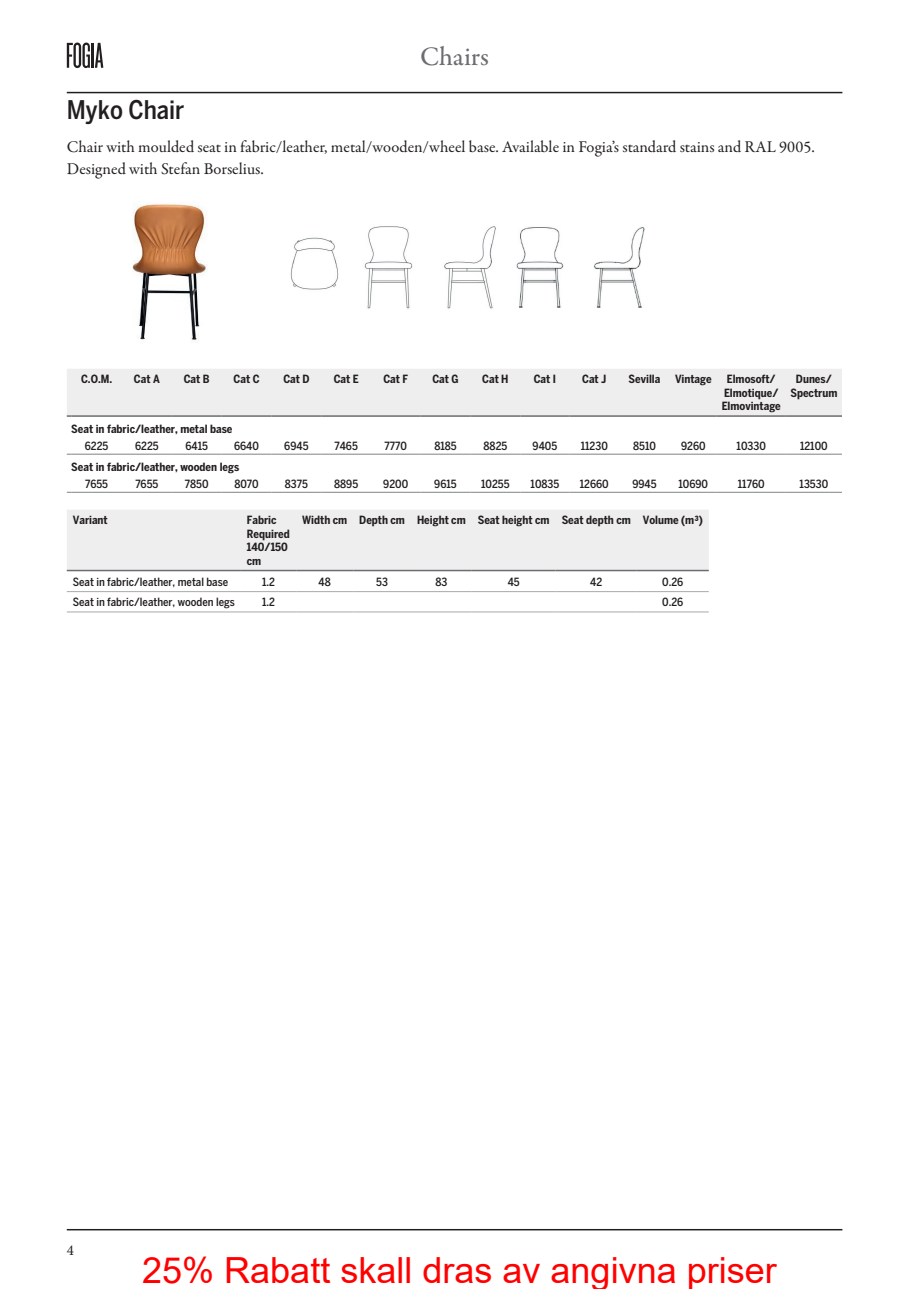
<style>
.page{position:relative;width:919px;height:1289px;background:#fff}
.page>*{position:absolute;margin:0;border:0;box-sizing:border-box;transform-origin:0 0}
.t1{font:36px "Arial";color:#f00}
.t2{font:500 27px "Garamond Premr Pro";letter-spacing:-.005em;color:#6c6d70}
.t3{font:500 condensed 25.5px "Benton Sans";color:#231f20}
.t4{font:16.5px/21.6px "Garamond Premr Pro";color:#231f20}
.t5{font:15px "Minion Pro";color:#231f20}
.t6{font:700 condensed 11.25px/13.5px "Benton Sans";color:#231f20;text-align:center}
.t7{font:500 condensed 11.25px "Benton Sans";color:#231f20}
</style>
<div class="page">
<hr style="left:67px;top:1228px;width:775px;height:2px;background:#231f20">
<svg style="left:67px;top:43px;width:36px;height:25px"></svg>
<hr style="left:67px;top:92px;width:775px;height:1px;background:#231f20">
<img style="left:132px;top:204px;width:75px;height:137px">
<img style="left:290px;top:226px;width:355px;height:83px">
<div style="left:67px;top:369px;width:774px;height:48px;background:#eeeeef"></div>
<hr style="left:71px;top:415px;width:51px;height:2px;background:#6c6d70">
<hr style="left:122px;top:415px;width:50px;height:2px;background:#6c6d70">
<hr style="left:172px;top:415px;width:49px;height:2px;background:#6c6d70">
<hr style="left:221px;top:415px;width:50px;height:2px;background:#6c6d70">
<hr style="left:271px;top:415px;width:50px;height:2px;background:#6c6d70">
<hr style="left:321px;top:415px;width:50px;height:2px;background:#6c6d70">
<hr style="left:371px;top:415px;width:49px;height:2px;background:#6c6d70">
<hr style="left:420px;top:415px;width:50px;height:2px;background:#6c6d70">
<hr style="left:470px;top:415px;width:50px;height:2px;background:#6c6d70">
<hr style="left:520px;top:415px;width:49px;height:2px;background:#6c6d70">
<hr style="left:569px;top:415px;width:50px;height:2px;background:#6c6d70">
<hr style="left:619px;top:415px;width:51px;height:2px;background:#6c6d70">
<hr style="left:670px;top:415px;width:46px;height:2px;background:#6c6d70">
<hr style="left:716px;top:415px;width:69px;height:2px;background:#6c6d70">
<hr style="left:785px;top:415px;width:56px;height:2px;background:#6c6d70">
<hr style="left:71px;top:454px;width:51px;height:1px;background:#808285">
<hr style="left:122px;top:454px;width:50px;height:1px;background:#808285">
<hr style="left:172px;top:454px;width:49px;height:1px;background:#808285">
<hr style="left:221px;top:454px;width:50px;height:1px;background:#808285">
<hr style="left:271px;top:454px;width:50px;height:1px;background:#808285">
<hr style="left:321px;top:454px;width:50px;height:1px;background:#808285">
<hr style="left:371px;top:454px;width:49px;height:1px;background:#808285">
<hr style="left:420px;top:454px;width:50px;height:1px;background:#808285">
<hr style="left:470px;top:454px;width:50px;height:1px;background:#808285">
<hr style="left:520px;top:454px;width:49px;height:1px;background:#808285">
<hr style="left:569px;top:454px;width:50px;height:1px;background:#808285">
<hr style="left:619px;top:454px;width:51px;height:1px;background:#808285">
<hr style="left:670px;top:454px;width:46px;height:1px;background:#808285">
<hr style="left:716px;top:454px;width:69px;height:1px;background:#808285">
<hr style="left:785px;top:454px;width:56px;height:1px;background:#808285">
<hr style="left:71px;top:492px;width:51px;height:1px;background:#808285">
<hr style="left:122px;top:492px;width:50px;height:1px;background:#808285">
<hr style="left:172px;top:492px;width:49px;height:1px;background:#808285">
<hr style="left:221px;top:492px;width:50px;height:1px;background:#808285">
<hr style="left:271px;top:492px;width:50px;height:1px;background:#808285">
<hr style="left:321px;top:492px;width:50px;height:1px;background:#808285">
<hr style="left:371px;top:492px;width:49px;height:1px;background:#808285">
<hr style="left:420px;top:492px;width:50px;height:1px;background:#808285">
<hr style="left:470px;top:492px;width:50px;height:1px;background:#808285">
<hr style="left:520px;top:492px;width:49px;height:1px;background:#808285">
<hr style="left:569px;top:492px;width:50px;height:1px;background:#808285">
<hr style="left:619px;top:492px;width:51px;height:1px;background:#808285">
<hr style="left:670px;top:492px;width:46px;height:1px;background:#808285">
<hr style="left:716px;top:492px;width:69px;height:1px;background:#808285">
<hr style="left:785px;top:492px;width:56px;height:1px;background:#808285">
<div style="left:67px;top:510px;width:641px;height:59px;background:#eeeeef"></div>
<hr style="left:67px;top:569px;width:174px;height:2px;background:#6c6d70">
<hr style="left:241px;top:569px;width:55px;height:2px;background:#6c6d70">
<hr style="left:296px;top:569px;width:57px;height:2px;background:#6c6d70">
<hr style="left:353px;top:569px;width:58px;height:2px;background:#6c6d70">
<hr style="left:411px;top:569px;width:60px;height:2px;background:#6c6d70">
<hr style="left:471px;top:569px;width:84px;height:2px;background:#6c6d70">
<hr style="left:555px;top:569px;width:81px;height:2px;background:#6c6d70">
<hr style="left:636px;top:569px;width:72px;height:2px;background:#6c6d70">
<hr style="left:67px;top:591px;width:174px;height:1px;background:#a8a9ad">
<hr style="left:241px;top:591px;width:55px;height:1px;background:#a8a9ad">
<hr style="left:296px;top:591px;width:57px;height:1px;background:#a8a9ad">
<hr style="left:353px;top:591px;width:58px;height:1px;background:#a8a9ad">
<hr style="left:411px;top:591px;width:60px;height:1px;background:#a8a9ad">
<hr style="left:471px;top:591px;width:84px;height:1px;background:#a8a9ad">
<hr style="left:555px;top:591px;width:81px;height:1px;background:#a8a9ad">
<hr style="left:636px;top:591px;width:72px;height:1px;background:#a8a9ad">
<hr style="left:67px;top:611px;width:174px;height:1px;background:#a8a9ad">
<hr style="left:241px;top:611px;width:55px;height:1px;background:#a8a9ad">
<hr style="left:296px;top:611px;width:57px;height:1px;background:#a8a9ad">
<hr style="left:353px;top:611px;width:58px;height:1px;background:#a8a9ad">
<hr style="left:411px;top:611px;width:60px;height:1px;background:#a8a9ad">
<hr style="left:471px;top:611px;width:84px;height:1px;background:#a8a9ad">
<hr style="left:555px;top:611px;width:81px;height:1px;background:#a8a9ad">
<hr style="left:636px;top:611px;width:72px;height:1px;background:#a8a9ad">
<h2 class="t2" style="left:420px;top:40px;width:70px">Chairs</h2>
<h3 class="t3" style="left:67px;top:95px;width:119px">Myko Chair</h3>
<h3 class="t4" style="left:67px;top:136px;width:749px">Chair with moulded seat in fabric/leather, metal/wooden/wheel base. Available in Fogia’s standard stains and RAL 9005.<br>Designed with Stefan Borselius.</h3>
<p class="t6" style="left:81px;top:372px;width:33px">C.O.M.</p>
<p class="t6" style="left:134px;top:372px;width:27px">Cat A</p>
<p class="t6" style="left:184px;top:372px;width:27px">Cat B</p>
<p class="t6" style="left:233px;top:372px;width:27px">Cat C</p>
<p class="t6" style="left:283px;top:372px;width:28px">Cat D</p>
<p class="t6" style="left:333px;top:372px;width:26px">Cat E</p>
<p class="t6" style="left:383px;top:372px;width:26px">Cat F</p>
<p class="t6" style="left:432px;top:372px;width:28px">Cat G</p>
<p class="t6" style="left:482px;top:372px;width:28px">Cat H</p>
<p class="t6" style="left:534px;top:372px;width:24px">Cat I</p>
<p class="t6" style="left:582px;top:372px;width:26px">Cat J</p>
<p class="t6" style="left:628px;top:372px;width:33px">Sevilla</p>
<p class="t6" style="left:675px;top:372px;width:38px">Vintage</p>
<p class="t6" style="left:721px;top:372px;width:61px">Elmosoft/<br>Elmotique/<br>Elmovintage</p>
<p class="t6" style="left:790px;top:372px;width:48px">Dunes/<br>Spectrum</p>
<p class="t6" style="left:71px;top:422px;width:163px">Seat in fabric/leather, metal base</p>
<p class="t7" style="left:85px;top:439px;width:25px">6225</p>
<p class="t7" style="left:135px;top:439px;width:25px">6225</p>
<p class="t7" style="left:185px;top:439px;width:24px">6415</p>
<p class="t7" style="left:234px;top:439px;width:26px">6640</p>
<p class="t7" style="left:284px;top:439px;width:26px">6945</p>
<p class="t7" style="left:334px;top:439px;width:25px">7465</p>
<p class="t7" style="left:384px;top:439px;width:24px">7770</p>
<p class="t7" style="left:434px;top:439px;width:24px">8185</p>
<p class="t7" style="left:483px;top:439px;width:25px">8825</p>
<p class="t7" style="left:532px;top:439px;width:26px">9405</p>
<p class="t7" style="left:580px;top:439px;width:29px">11230</p>
<p class="t7" style="left:633px;top:439px;width:24px">8510</p>
<p class="t7" style="left:681px;top:439px;width:26px">9260</p>
<p class="t7" style="left:736px;top:439px;width:31px">10330</p>
<p class="t7" style="left:800px;top:439px;width:29px">12100</p>
<p class="t6" style="left:71px;top:460px;width:169px">Seat in fabric/leather, wooden legs</p>
<p class="t7" style="left:85px;top:477px;width:25px">7655</p>
<p class="t7" style="left:135px;top:477px;width:25px">7655</p>
<p class="t7" style="left:185px;top:477px;width:25px">7850</p>
<p class="t7" style="left:234px;top:477px;width:26px">8070</p>
<p class="t7" style="left:285px;top:477px;width:25px">8375</p>
<p class="t7" style="left:334px;top:477px;width:26px">8895</p>
<p class="t7" style="left:383px;top:477px;width:26px">9200</p>
<p class="t7" style="left:434px;top:477px;width:24px">9615</p>
<p class="t7" style="left:481px;top:477px;width:30px">10255</p>
<p class="t7" style="left:530px;top:477px;width:30px">10835</p>
<p class="t7" style="left:579px;top:477px;width:30px">12660</p>
<p class="t7" style="left:632px;top:477px;width:26px">9945</p>
<p class="t7" style="left:678px;top:477px;width:31px">10690</p>
<p class="t7" style="left:737px;top:477px;width:28px">11760</p>
<p class="t7" style="left:799px;top:477px;width:30px">13530</p>
<p class="t6" style="left:73px;top:513px;width:36px">Variant</p>
<p class="t6" style="left:247px;top:513px;width:44px;text-align:left">Fabric<br>Required<br>140/150 cm</p>
<p class="t6" style="left:302px;top:513px;width:402px">Width cm Depth cm Height cm Seat height cm Seat depth cm Volume (m³)</p>
<p class="t7" style="left:73px;top:575px;width:157px">Seat in fabric/leather, metal base</p>
<p class="t7" style="left:262px;top:575px;width:14px">1.2</p>
<p class="t7" style="left:318px;top:575px;width:14px">48</p>
<p class="t7" style="left:376px;top:575px;width:13px">53</p>
<p class="t7" style="left:435px;top:575px;width:13px">83</p>
<p class="t7" style="left:507px;top:575px;width:14px">45</p>
<p class="t7" style="left:590px;top:575px;width:14px">42</p>
<p class="t7" style="left:662px;top:575px;width:23px">0.26</p>
<p class="t7" style="left:73px;top:595px;width:163px">Seat in fabric/leather, wooden legs</p>
<p class="t7" style="left:262px;top:595px;width:14px">1.2</p>
<p class="t7" style="left:662px;top:595px;width:23px">0.26</p>
<h3 class="t5" style="left:67px;top:1239px;width:9px">4</h3>
<h1 class="t1" style="left:142px;top:1245px;width:636px">25% Rabatt skall dras av angivna priser</h1>
</div>
